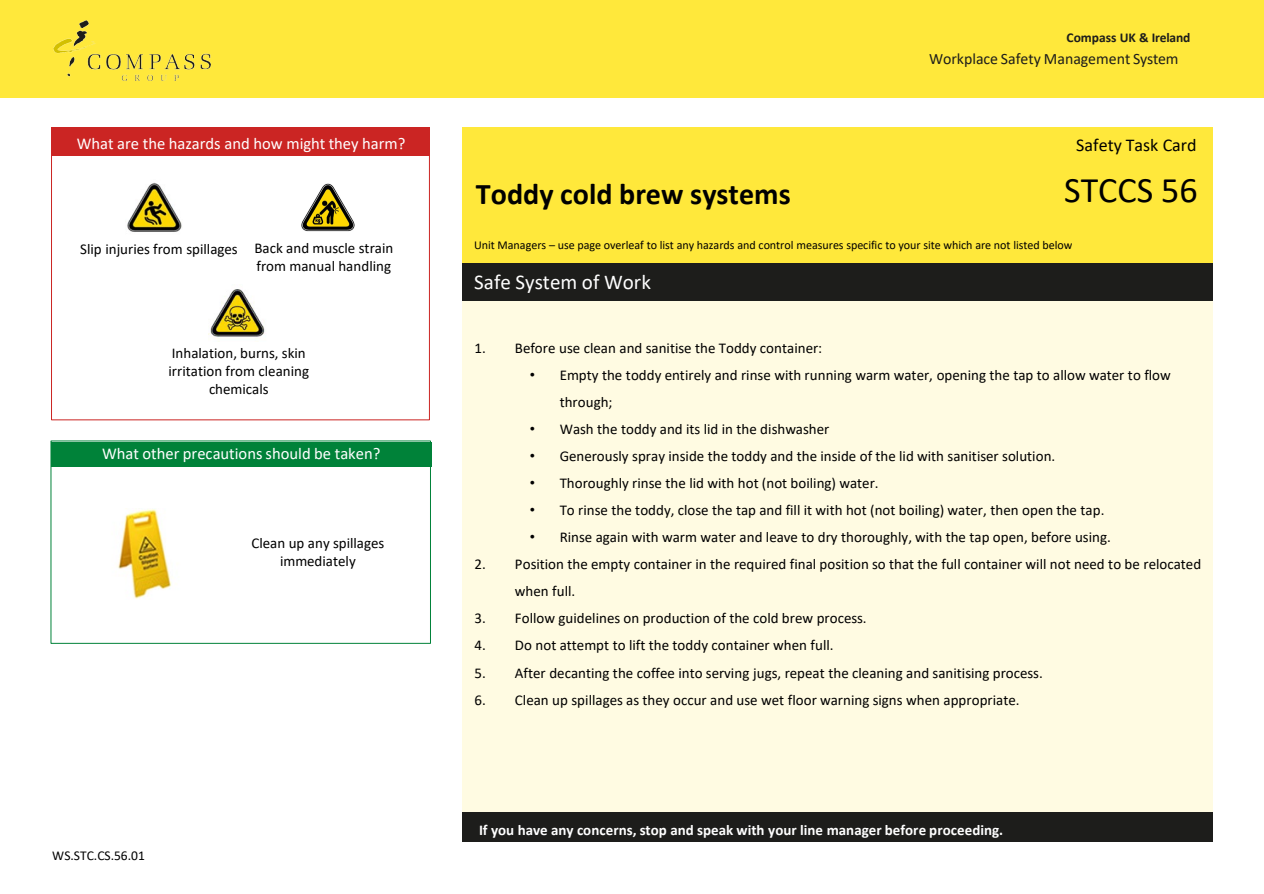
<style>
.page{position:relative;width:1264px;height:894px;background:#fff}
.page>*{position:absolute;margin:0;border:0;box-sizing:border-box;transform-origin:0 0}
.t1{font:36px "Calibri";color:#000}
.t2{font:700 30px "Calibri";color:#000}
.t3{font:21px "Calibri";color:#fff}
.t4{font:18px "Calibri";color:#000}
.t5{font:16.5px "Calibri";color:#fff}
.t6{font:15.9px "Calibri";color:#1d1d1b}
.t7{font:15px/18px "Calibri";color:#000}
.t8{font:700 15px "Calibri";letter-spacing:.005em;color:#fff}
.t9{font:700 13.5px "Calibri";letter-spacing:-.005em;color:#1d1d1b}
.t10{font:13.5px "Calibri";color:#000}
.t11{font:12px "Calibri";letter-spacing:-.005em;color:#000}
.s1{font-family:"Arial"}
</style>
<div class="page">
<div style="left:0;top:0;width:1263px;height:97px;background:#ffe83b"></div>
<img style="left:53px;top:21px;width:157px;height:59px">
<div style="left:461px;top:128px;width:751px;height:135px;background:#ffe83b"></div>
<div style="left:461px;top:263px;width:751px;height:38px;background:#1d1d1b"></div>
<div style="left:461px;top:301px;width:751px;height:511px;background:#fffbe2"></div>
<div style="left:461px;top:812px;width:751px;height:30px;background:#1d1d1b"></div>
<div style="left:51px;top:128px;width:378px;height:28px;background:#cb2523"></div>
<div style="left:51px;top:442px;width:380px;height:24px;background:#008239"></div>
<img style="left:127px;top:182px;width:55px;height:50px">
<img style="left:117px;top:509px;width:55px;height:90px">
<img style="left:301px;top:183px;width:54px;height:49px">
<img style="left:208px;top:289px;width:57px;height:50px">
<p class="t5" style="left:77px;top:132px;width:330px">What are the hazards and how might they harm?</p>
<p class="t7" style="left:80px;top:240px;width:159px">Slip injuries from spillages</p>
<p class="t7" style="left:254px;top:238px;width:140px">Back and muscle strain from manual handling</p>
<p class="t7" style="left:168px;top:343px;width:142px;text-align:center">Inhalation, burns, skin irritation from cleaning chemicals</p>
<p class="t5" style="left:102px;top:442px;width:280px">What other precautions should be taken?</p>
<p class="t7" style="left:251px;top:533px;width:134px;text-align:center">Clean up any spillages immediately</p>
<p class="t10" style="left:52px;top:845px;width:94px">WS.STC.CS.56.01</p>
<p class="t2" style="left:476px;top:172px;width:316px">Toddy cold brew systems</p>
<p class="t9" style="left:1066px;top:28px;width:125px">Compass UK &amp; Ireland</p>
<p class="t6" style="left:928px;top:47px;width:251px">Workplace Safety Management System</p>
<p class="t4" style="left:1075px;top:133px;width:122px">Safety Task Card</p>
<p class="t1" style="left:1063px;top:165px;width:135px">STCCS 56</p>
<p class="t11" style="left:474px;top:237px;width:599px">Unit Managers – use page overleaf to list any hazards and control measures specific to your site which are not listed below</p>
<p class="t3" style="left:474px;top:267px;width:178px">Safe System of Work</p>
<p class="t7" style="left:474px;top:339px;width:349px">1. Before use clean and sanitise the Toddy container:</p>
<p class="t7" style="left:559px;top:361px;width:612px;line-height:27px;text-indent:-30px"><span class="s1">•</span> Empty the toddy entirely and rinse with running warm water, opening the tap to allow water to flow through;</p>
<p class="t7" style="left:529px;top:420px;width:301px"><span class="s1">•</span> Wash the toddy and its lid in the dishwasher</p>
<p class="t7" style="left:529px;top:447px;width:527px"><span class="s1">•</span> Generously spray inside the toddy and the inside of the lid with sanitiser solution.</p>
<p class="t7" style="left:529px;top:474px;width:350px"><span class="s1">•</span> Thoroughly rinse the lid with hot (not boiling) water.</p>
<p class="t7" style="left:529px;top:501px;width:576px"><span class="s1">•</span> To rinse the toddy, close the tap and fill it with hot (not boiling) water, then open the tap.</p>
<p class="t7" style="left:529px;top:528px;width:582px"><span class="s1">•</span> Rinse again with warm water and leave to dry thoroughly, with the tap open, before using.</p>
<p class="t7" style="left:515px;top:550px;width:687px;line-height:27px;text-indent:-40px">2. Position the empty container in the required final position so that the full container will not need to be relocated when full.</p>
<p class="t7" style="left:474px;top:609px;width:394px">3. Follow guidelines on production of the cold brew process.</p>
<p class="t7" style="left:474px;top:636px;width:360px">4. Do not attempt to lift the toddy container when full.</p>
<p class="t7" style="left:474px;top:663px;width:569px">5. After decanting the coffee into serving jugs, repeat the cleaning and sanitising process.</p>
<p class="t7" style="left:474px;top:690px;width:546px">6. Clean up spillages as they occur and use wet floor warning signs when appropriate.</p>
<p class="t8" style="left:479px;top:819px;width:525px">If you have any concerns, stop and speak with your line manager before proceeding.</p>
</div>
